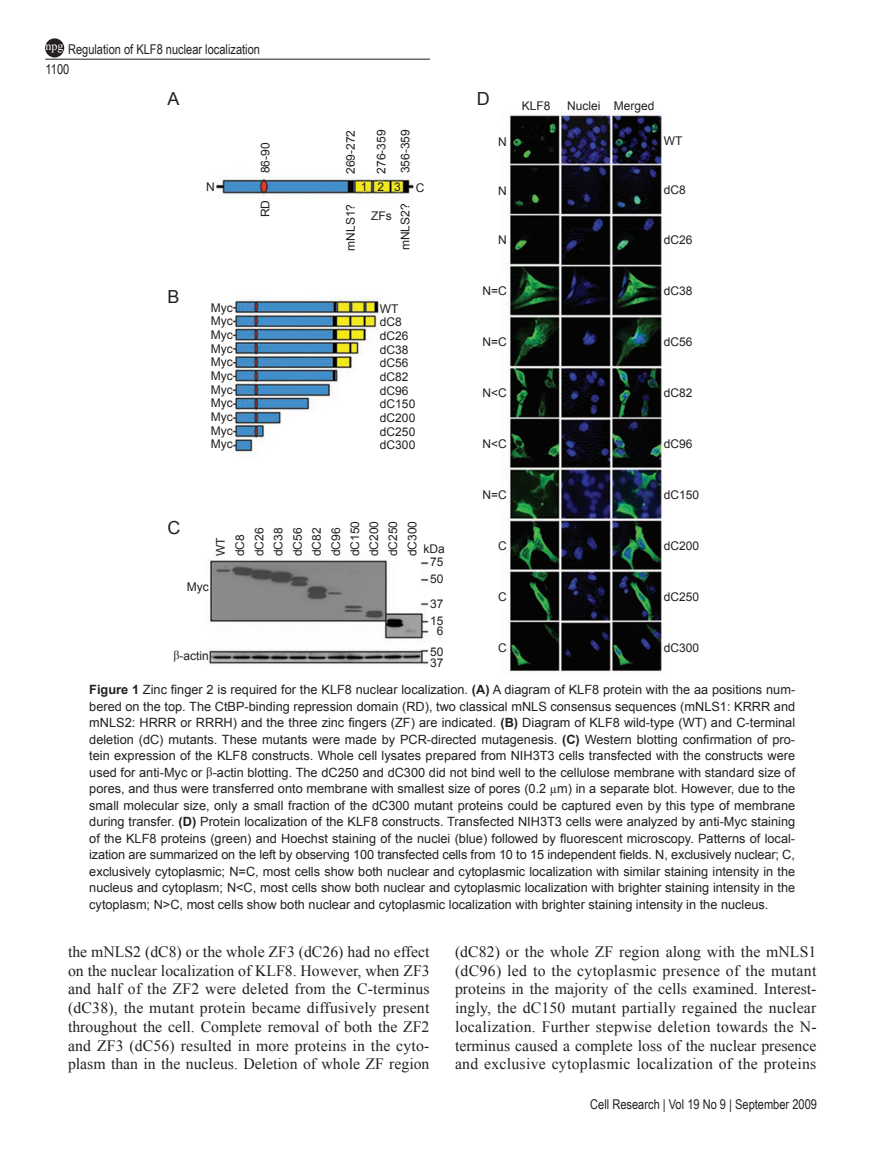
<style>
.page{position:relative;width:893px;height:1170px;background:#fff}
.page>*{position:absolute;margin:0;border:0;box-sizing:border-box;transform-origin:0 0}
.t1{font:18px "Arial";color:#231f20}
.t2{font:18px "Arial MT2";color:#231f20}
.t3{font:15.75px/18.8px "Times New Roman";letter-spacing:.015em;color:#231f20;text-align:justify}
.t4{font:13.5px/19.8px "Arial Narrow";color:#231f20}
.t5{font:12.75px/16.5px "Arial";color:#231f20;text-align:justify}
.t6{font:12px/13.6px "Arial";color:#231f20}
.t7{font:12px "Times New Roman";color:#fff}
.s1{font-family:"Times New Roman PSMT2"}
.s2{font-weight:700}
.s3{font-family:"Times New Roman"}
</style>
<div class="page">
<hr style="left:45px;top:59px;width:385px;height:1px;background:#231f20">
<div style="left:46px;top:39px;width:17px;height:18px;background:#231f20;border-radius:50%"></div>
<div style="left:45px;top:38px;width:19px;height:19px;border:2px solid #231f20;border-radius:50%"></div>
<img style="left:208px;top:112px;width:455px;height:560px">
<p class="t4" style="left:46px;top:39px;width:216px;text-indent:23px">Regulation of KLF8 nuclear localization<br>1100</p>
<p class="t7" style="left:46px;top:38px;width:19px">npg</p>
<h1 class="t2" style="left:167px;top:87px;width:14px">A</h1>
<h1 class="t1" style="left:167px;top:285px;width:14px">B</h1>
<p class="t6" style="left:206px;top:180px;width:10px">N</p>
<p class="t6" style="left:259px;top:173px;width:32px;rotate:-90deg">86-90</p>
<p class="t6" style="left:259px;top:217px;width:19px;rotate:-90deg">RD</p>
<p class="t6" style="left:398px;top:173px;width:46px;rotate:-90deg">356-359</p>
<p class="t6" style="left:375px;top:174px;width:46px;rotate:-90deg">276-359</p>
<p class="t6" style="left:371px;top:209px;width:22px">ZFs</p>
<p class="t6" style="left:344px;top:174px;width:46px;rotate:-90deg">269-272</p>
<p class="t6" style="left:361px;top:180px;width:65px">1 2 3 C</p>
<p class="t6" style="left:398px;top:250px;width:48px;rotate:-90deg">mNLS2?</p>
<p class="t6" style="left:344px;top:250px;width:48px;rotate:-90deg">mNLS1?</p>
<p class="t6" style="left:211px;top:301px;width:23px;text-align:justify">Myc Myc Myc Myc Myc Myc Myc Myc Myc Myc Myc</p>
<p class="t6" style="left:380px;top:302px;width:37px">WT dC8 dC26 dC38 dC56 dC82 dC96 dC150 dC200 dC250 dC300</p>
<h1 class="t1" style="left:167px;top:516px;width:14px">C</h1>
<p class="t6" style="left:211px;top:556px;width:37px;line-height:19.2px;rotate:-90deg">WT dC8 dC26 dC38 dC56 dC82 dC96 dC150 dC200 dC250 dC300</p>
<p class="t6" style="left:424px;top:541px;width:23px;text-align:center">kDa<br>75</p>
<p class="t6" style="left:430px;top:566px;width:15px;line-height:25.5px">50<br>37</p>
<p class="t6" style="left:430px;top:615px;width:15px;line-height:10.5px;text-align:center">15<br>6</p>
<p class="t6" style="left:430px;top:647px;width:15px;line-height:10.5px">50<br>37</p>
<p class="t6" style="left:187px;top:580px;width:23px">Myc</p>
<p class="t6" style="left:173px;top:648px;width:37px"><span class="s1">β</span>-actin</p>
<h1 class="t1" style="left:477px;top:87px;width:14px">D</h1>
<p class="t6" style="left:498px;top:135px;width:10px">N</p>
<p class="t6" style="left:498px;top:184px;width:10px">N</p>
<p class="t6" style="left:498px;top:233px;width:10px">N</p>
<p class="t6" style="left:522px;top:99px;width:30px">KLF8</p>
<p class="t6" style="left:567px;top:99px;width:89px">Nuclei Merged</p>
<p class="t6" style="left:664px;top:134px;width:20px">WT</p>
<p class="t6" style="left:664px;top:183px;width:24px">dC8</p>
<p class="t6" style="left:664px;top:233px;width:30px">dC26</p>
<p class="t6" style="left:482px;top:284px;width:26px">N=C</p>
<p class="t6" style="left:664px;top:284px;width:30px">dC38</p>
<p class="t6" style="left:482px;top:335px;width:26px">N=C</p>
<p class="t6" style="left:664px;top:335px;width:30px">dC56</p>
<p class="t6" style="left:482px;top:386px;width:26px">N&lt;C</p>
<p class="t6" style="left:664px;top:386px;width:30px">dC82</p>
<p class="t6" style="left:482px;top:437px;width:26px">N&lt;C</p>
<p class="t6" style="left:664px;top:437px;width:30px">dC96</p>
<p class="t6" style="left:482px;top:488px;width:26px">N=C</p>
<p class="t6" style="left:664px;top:488px;width:37px">dC150</p>
<p class="t6" style="left:498px;top:539px;width:10px">C</p>
<p class="t6" style="left:664px;top:539px;width:37px">dC200</p>
<p class="t6" style="left:498px;top:590px;width:10px">C</p>
<p class="t6" style="left:664px;top:590px;width:37px">dC250</p>
<p class="t6" style="left:498px;top:641px;width:10px">C</p>
<p class="t6" style="left:664px;top:641px;width:37px">dC300</p>
<p class="t5" style="left:89px;top:681px;width:707px"><span class="s2">Figure 1</span> Zinc finger 2 is required for the KLF8 nuclear localization. <span class="s2">(A)</span> A diagram of KLF8 protein with the aa positions num&shy;bered on the top. The CtBP-binding repression domain (RD), two classical mNLS consensus sequences (mNLS1: KRRR and mNLS2: HRRR or RRRH) and the three zinc fingers (ZF) are indicated. <span class="s2">(B)</span> Diagram of KLF8 wild-type (WT) and C-terminal deletion (dC) mutants. These mutants were made by PCR-directed mutagenesis. <span class="s2">(C)</span> Western blotting confirmation of pro&shy;tein expression of the KLF8 constructs. Whole cell lysates prepared from NIH3T3 cells transfected with the constructs were used for anti-Myc or <span class="s1">β</span>-actin blotting. The dC250 and dC300 did not bind well to the cellulose membrane with standard size of pores, and thus were transferred onto membrane with smallest size of pores (0.2 <span class="s3">µ</span>m) in a separate blot. However, due to the small molecular size, only a small fraction of the dC300 mutant proteins could be captured even by this type of membrane during transfer. <span class="s2">(D)</span> Protein localization of the KLF8 constructs. Transfected NIH3T3 cells were analyzed by anti-Myc staining of the KLF8 proteins (green) and Hoechst staining of the nuclei (blue) followed by fluorescent microscopy. Patterns of local&shy;ization are summarized on the left by observing 100 transfected cells from 10 to 15 independent fields. N, exclusively nuclear; C, exclusively cytoplasmic; N=C, most cells show both nuclear and cytoplasmic localization with similar staining intensity in the nucleus and cytoplasm; N&lt;C, most cells show both nuclear and cytoplasmic localization with brighter staining intensity in the cytoplasm; N&gt;C, most cells show both nuclear and cytoplasmic localization with brighter staining intensity in the nucleus.</p>
<p class="t3" style="left:68px;top:942px;width:363px">the mNLS2 (dC8) or the whole ZF3 (dC26) had no effect on the nuclear localization of KLF8. However, when ZF3 and half of the ZF2 were deleted from the C-terminus (dC38), the mutant protein became diffusively present throughout the cell. Complete removal of both the ZF2 and ZF3 (dC56) resulted in more proteins in the cyto&shy;plasm than in the nucleus. Deletion of whole ZF region</p>
<p class="t3" style="left:455px;top:941px;width:363px">(dC82) or the whole ZF region along with the mNLS1 (dC96) led to the cytoplasmic presence of the mutant proteins in the majority of the cells examined. Interest&shy;ingly, the dC150 mutant partially regained the nuclear localization. Further stepwise deletion towards the N&shy;terminus caused a complete loss of the nuclear presence and exclusive cytoplasmic localization of the proteins</p>
<p class="t4" style="left:590px;top:1093px;width:228px">Cell Research | Vol 19 No 9 | September 2009</p>
</div>
